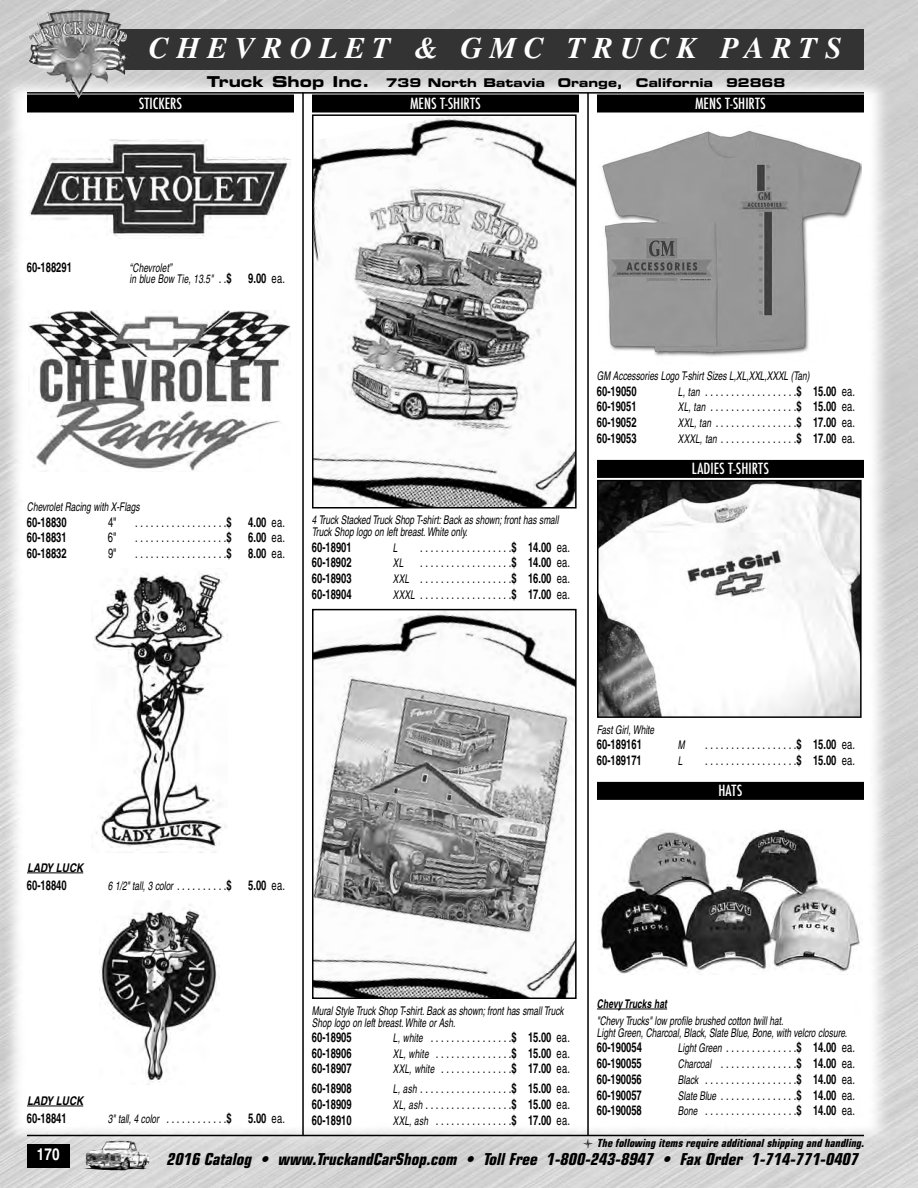
<style>
.page{position:relative;width:918px;height:1188px;background:#fff}
.page>*{position:absolute;margin:0;border:0;box-sizing:border-box;transform-origin:0 0}
.t1{font:italic 700 30px "Times";letter-spacing:.25em;color:#fff}
.t2{font:italic 700 condensed 16.5px "Eurostile";color:#000}
.t3{font:700 16.5px "Helvetica";color:#fff;scale:.82 1}
.t4{font:500 condensed 15px "Futura";color:#fff}
.t5{font:13.5px "Helvetica";color:#000;scale:.7 1}
.t6{font:700 13.5px "Helvetica";color:#000;scale:.7 1}
.t7{font:italic 12px/12px "Helvetica";color:#000;scale:.7 1}
.t8{font:italic 12px/12px "Helvetica";letter-spacing:-.085em;color:#000;scale:.7 1}
.t9{font:12px "Eurostile Bold Extended Two";color:#000}
.t10{font:italic 700 12px "Helvetica";color:#000;scale:.82 1}
.t11{font:italic 700 12px "Helvetica";color:#000;scale:.7 1}
.t12{font:italic 700 condensed 11.25px "Eurostile";color:#000}
.s1{font-size:15px}
.s2{font-style:normal;font-size:13.5px}
.s3{font-weight:700;font-style:normal;font-size:13.5px}
.s4{font-weight:700}
.s5{font-style:italic;font-size:12px}
</style>
<div class="page">
<img style="left:0;top:0;width:917px;height:1188px">
<div style="left:27px;top:94px;width:267px;height:18px;background:#000"></div>
<hr style="left:27px;top:873px;width:56px;height:1px;background:#000">
<hr style="left:27px;top:1106px;width:56px;height:1px;background:#000">
<div style="left:312px;top:94px;width:267px;height:18px;background:#000"></div>
<div style="left:597px;top:94px;width:267px;height:18px;background:#000"></div>
<div style="left:597px;top:460px;width:267px;height:18px;background:#000"></div>
<div style="left:597px;top:782px;width:267px;height:18px;background:#000"></div>
<hr style="left:597px;top:1009px;width:70px;height:1px;background:#000">
<div style="left:28px;top:116px;width:262px;height:142px;background:#fff"></div>
<img style="left:29px;top:139px;width:261px;height:100px">
<div style="left:28px;top:291px;width:262px;height:200px;background:#fff"></div>
<img style="left:28px;top:310px;width:262px;height:162px">
<div style="left:28px;top:570px;width:262px;height:283px;background:#fff"></div>
<img style="left:91px;top:569px;width:136px;height:279px">
<div style="left:28px;top:897px;width:262px;height:187px;background:#fff"></div>
<img style="left:101px;top:904px;width:119px;height:180px">
<img style="left:315px;top:117px;width:259px;height:389px">
<div style="left:312px;top:114px;width:265px;height:395px;border:2px solid #000"></div>
<img style="left:315px;top:612px;width:259px;height:384px">
<div style="left:312px;top:609px;width:265px;height:390px;border:2px solid #000"></div>
<div style="left:597px;top:114px;width:265px;height:250px;background:#fff"></div>
<img style="left:602px;top:131px;width:260px;height:226px">
<img style="left:600px;top:483px;width:259px;height:232px">
<div style="left:597px;top:480px;width:265px;height:238px;border:2px solid #000"></div>
<div style="left:598px;top:803px;width:264px;height:189px;background:#fff"></div>
<img style="left:600px;top:829px;width:261px;height:145px">
<div style="left:27px;top:1144px;width:42px;height:24px;background:#000"></div>
<hr style="left:27px;top:92px;width:837px;height:2px;background:#000">
<hr style="left:27px;top:1135px;width:837px;height:1px;background:#000">
<hr style="left:302px;top:93px;width:2px;height:1042px;background:#000">
<hr style="left:587px;top:93px;width:2px;height:1042px;background:#000">
<div style="left:65px;top:29px;width:799px;height:41px;background:#333"></div>
<img style="left:83px;top:1152px;width:8px;height:16px">
<img style="left:28px;top:9px;width:102px;height:80px">
<h1 class="t1" style="left:149px;top:37px;width:694px">CHEVROLET &amp; GMC TRUCK PARTS</h1>
<p class="t4" style="left:139px;top:95px;width:45px">STICKERS</p>
<p class="t9" style="left:207px;top:78px;width:580px"><span class="s1">Truck Shop Inc.</span> 739 North Batavia Orange, California 92868</p>
<p class="t4" style="left:410px;top:95px;width:72px">MENS T-SHIRTS</p>
<p class="t4" style="left:695px;top:95px;width:72px">MENS T-SHIRTS</p>
<p class="t6" style="left:27px;top:262px;width:66px">60-188291</p>
<p class="t7" style="left:130px;top:263px;width:224px">“Chevrolet”<br>in blue Bow Tie, 13.5" <span class="s2">. .</span> <span class="s3">$ 9 . 00</span> <span class="s2">e a .</span></p>
<p class="t7" style="left:27px;top:502px;width:165px">Chevrolet Racing with X-Flags</p>
<p class="t6" style="left:27px;top:517px;width:58px">60-18830</p>
<p class="t5" style="left:108px;top:517px;width:14px">4"</p>
<p class="t5" style="left:135px;top:517px;width:215px">. . . . . . . . . . . . . . . . . .<span class="s4">$ 4.00</span> ea.</p>
<p class="t6" style="left:27px;top:533px;width:58px">60-18831</p>
<p class="t5" style="left:108px;top:533px;width:14px">6"</p>
<p class="t5" style="left:135px;top:533px;width:215px">. . . . . . . . . . . . . . . . . .<span class="s4">$ 6.00</span> ea.</p>
<p class="t6" style="left:27px;top:548px;width:58px">60-18832</p>
<p class="t5" style="left:108px;top:548px;width:14px">9"</p>
<p class="t5" style="left:135px;top:548px;width:215px">. . . . . . . . . . . . . . . . . .<span class="s4">$ 8.00</span> ea.</p>
<p class="t8" style="left:312px;top:515px;width:356px">4 Truck Stacked Truck Shop T-shirt:Back as shown;front has small<br>Truck Shop logo on left breast.White only.</p>
<p class="t6" style="left:312px;top:542px;width:58px">60-18901</p>
<p class="t7" style="left:393px;top:543px;width:10px">L</p>
<p class="t5" style="left:420px;top:542px;width:215px">. . . . . . . . . . . . . . . . . .<span class="s4">$ 14.00</span> ea.</p>
<p class="t6" style="left:312px;top:558px;width:58px">60-18902</p>
<p class="t5" style="left:393px;top:558px;width:254px"><span class="s5">XL</span> . . . . . . . . . . . . . . . . . .<span class="s4">$ 14.00</span> ea.</p>
<p class="t6" style="left:312px;top:573px;width:58px">60-18903</p>
<p class="t5" style="left:393px;top:573px;width:254px"><span class="s5">XXL</span> . . . . . . . . . . . . . . . . . .<span class="s4">$ 16.00</span> ea.</p>
<p class="t6" style="left:312px;top:589px;width:58px">60-18904</p>
<p class="t5" style="left:393px;top:589px;width:254px"><span class="s5">XXXL</span> . . . . . . . . . . . . . . . . . .<span class="s4">$ 17.00</span> ea.</p>
<p class="t7" style="left:597px;top:371px;width:307px">GM Accessories Logo T-shirt Sizes L,XL,XXL,XXXL (Tan)</p>
<p class="t6" style="left:597px;top:386px;width:58px">60-19050</p>
<p class="t5" style="left:678px;top:386px;width:254px"><span class="s5">L, tan</span> . . . . . . . . . . . . . . . . . .<span class="s4">$ 15.00</span> ea.</p>
<p class="t6" style="left:597px;top:402px;width:58px">60-19051</p>
<p class="t5" style="left:678px;top:402px;width:254px"><span class="s5">XL, tan</span> . . . . . . . . . . . . . . . . .<span class="s4">$ 15.00</span> ea.</p>
<p class="t6" style="left:597px;top:417px;width:58px">60-19052</p>
<p class="t5" style="left:678px;top:417px;width:254px"><span class="s5">XXL, tan</span> . . . . . . . . . . . . . . . .<span class="s4">$ 17.00</span> ea.</p>
<p class="t6" style="left:597px;top:433px;width:58px">60-19053</p>
<p class="t5" style="left:678px;top:433px;width:254px"><span class="s5">XXXL, tan</span> . . . . . . . . . . . . . . .<span class="s4">$ 17.00</span> ea.</p>
<p class="t4" style="left:692px;top:460px;width:79px">LADIES T-SHIRTS</p>
<p class="t10" style="left:27px;top:863px;width:70px">LADY LUCK</p>
<p class="t6" style="left:27px;top:880px;width:58px">60-18840</p>
<p class="t7" style="left:108px;top:881px;width:254px">6 1/2" tall, 3 color <span class="s2">. . . . . . . . . .</span> <span class="s3">$ 5 . 0 0</span> <span class="s2">e a .</span></p>
<p class="t7" style="left:597px;top:725px;width:86px">Fast Girl,White</p>
<p class="t6" style="left:597px;top:739px;width:66px">60-189161</p>
<p class="t7" style="left:678px;top:740px;width:14px">M</p>
<p class="t5" style="left:705px;top:739px;width:215px">. . . . . . . . . . . . . . . . . .<span class="s4">$ 15.00</span> ea.</p>
<p class="t6" style="left:597px;top:755px;width:66px">60-189171</p>
<p class="t7" style="left:678px;top:756px;width:10px">L</p>
<p class="t5" style="left:705px;top:755px;width:215px">. . . . . . . . . . . . . . . . . .<span class="s4">$ 15.00</span> ea.</p>
<p class="t4" style="left:719px;top:782px;width:25px">HATS</p>
<p class="t10" style="left:27px;top:1096px;width:70px">LADY LUCK</p>
<p class="t6" style="left:27px;top:1113px;width:58px">60-18841</p>
<p class="t5" style="left:108px;top:1113px;width:254px"><span class="s5">3" tall, 4 color</span> . . . . . . . . . . . . <span class="s4">$ 5 . 0 0</span> e a .</p>
<p class="t7" style="left:312px;top:1005px;width:361px">Mural Style Truck Shop T-shirt.Back as shown;front has smallTruck<br>Shop logo on left breast.White or Ash.</p>
<p class="t6" style="left:312px;top:1032px;width:58px">60-18905</p>
<p class="t5" style="left:393px;top:1032px;width:254px"><span class="s5">L, white</span> . . . . . . . . . . . . . . . .<span class="s4">$ 15.00</span> ea.</p>
<p class="t6" style="left:312px;top:1048px;width:58px">60-18906</p>
<p class="t5" style="left:393px;top:1048px;width:254px"><span class="s5">XL, white</span> . . . . . . . . . . . . . . .<span class="s4">$ 15.00</span> ea.</p>
<p class="t6" style="left:312px;top:1064px;width:58px">60-18907</p>
<p class="t5" style="left:393px;top:1064px;width:254px"><span class="s5">XXL, white</span> . . . . . . . . . . . . . .<span class="s4">$ 17.00</span> ea.</p>
<p class="t6" style="left:312px;top:1083px;width:58px">60-18908</p>
<p class="t5" style="left:393px;top:1083px;width:254px"><span class="s5">L, ash</span> . . . . . . . . . . . . . . . . . .<span class="s4">$ 15.00</span> ea.</p>
<p class="t6" style="left:312px;top:1099px;width:58px">60-18909</p>
<p class="t5" style="left:393px;top:1099px;width:254px"><span class="s5">XL, ash</span> . . . . . . . . . . . . . . . . .<span class="s4">$ 15.00</span> ea.</p>
<p class="t6" style="left:312px;top:1115px;width:58px">60-18910</p>
<p class="t5" style="left:393px;top:1115px;width:254px"><span class="s5">XXL, ash</span> . . . . . . . . . . . . . . .<span class="s4">$ 17.00</span> ea.</p>
<p class="t11" style="left:597px;top:999px;width:104px">Chevy Trucks hat</p>
<p class="t7" style="left:597px;top:1016px;width:361px">"Chevy Trucks" low profile brushed cotton twill hat.<br>Light Green, Charcoal, Black, Slate Blue, Bone, with velcro closure.</p>
<p class="t6" style="left:597px;top:1043px;width:66px">60-190054</p>
<p class="t5" style="left:678px;top:1043px;width:254px"><span class="s5">Light Green</span> . . . . . . . . . . . . . . <span class="s4">$ 1 4 . 0 0</span> e a .</p>
<p class="t6" style="left:597px;top:1058px;width:66px">60-190055</p>
<p class="t5" style="left:678px;top:1058px;width:254px"><span class="s5">Charcoal</span> . . . . . . . . . . . . . . .<span class="s4">$ 14.00</span> ea.</p>
<p class="t6" style="left:597px;top:1074px;width:66px">60-190056</p>
<p class="t5" style="left:678px;top:1074px;width:254px"><span class="s5">Black</span> . . . . . . . . . . . . . . . . . .<span class="s4">$ 14.00</span> ea.</p>
<p class="t6" style="left:597px;top:1090px;width:66px">60-190057</p>
<p class="t5" style="left:678px;top:1090px;width:254px"><span class="s5">Slate Blue</span> . . . . . . . . . . . . . . .<span class="s4">$ 14.00</span> ea.</p>
<p class="t6" style="left:597px;top:1106px;width:66px">60-190058</p>
<p class="t5" style="left:678px;top:1106px;width:254px"><span class="s5">Bone</span> . . . . . . . . . . . . . . . . . .<span class="s4">$ 14.00</span> ea.</p>
<p class="t12" style="left:583px;top:1139px;width:285px">● The following items require additional shipping and handling.</p>
<p class="t3" style="left:37px;top:1148px;width:29px">170</p>
<p class="t2" style="left:166px;top:1153px;width:697px">2016 Catalog • www.TruckandCarShop.com • Toll Free 1-800-243-8947 • Fax Order 1-714-771-0407</p>
</div>
